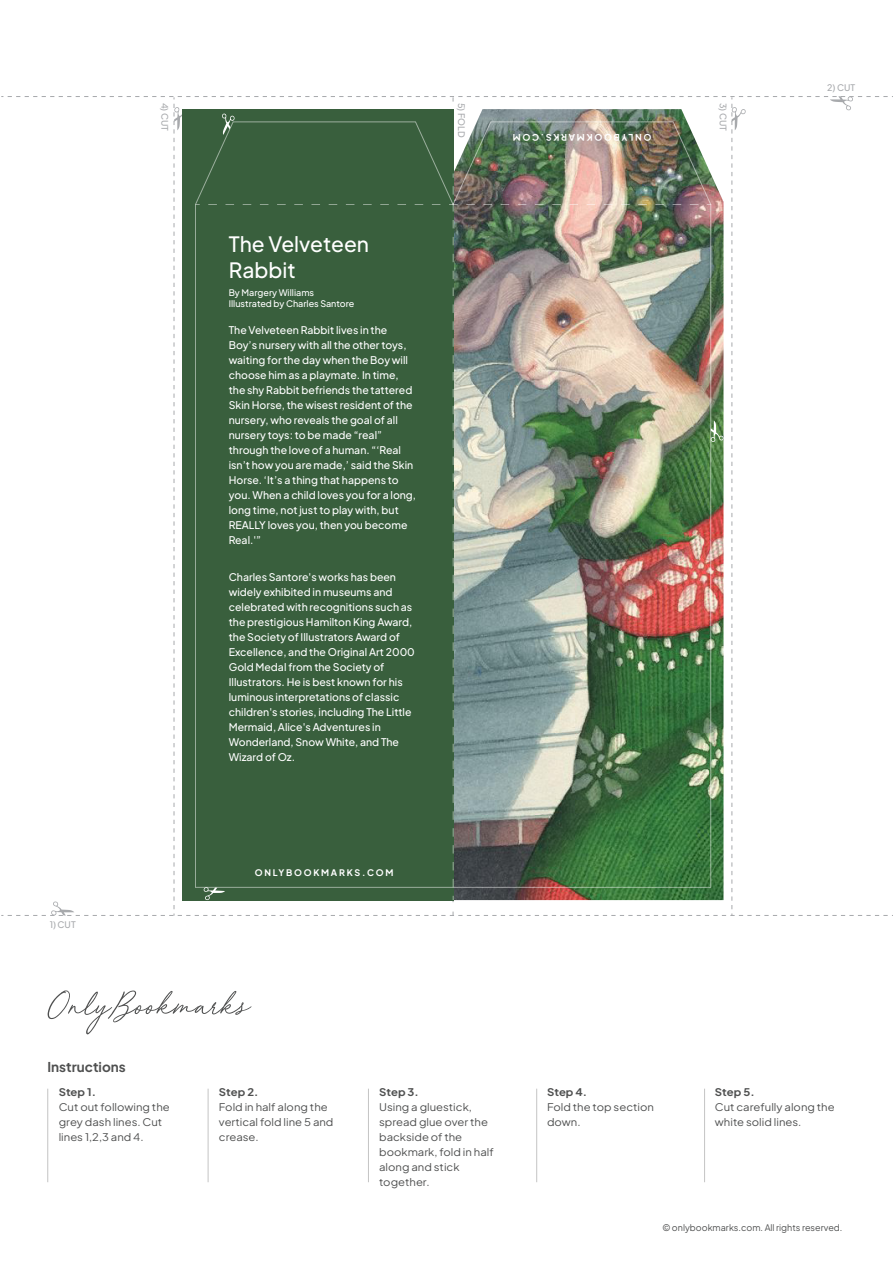
<style>
.page{position:relative;width:893px;height:1263px;background:#fff}
.page>*{position:absolute;margin:0;border:0;box-sizing:border-box;transform-origin:0 0}
.t1{font:500 21px/25.2px "Plus Jakarta Sans";color:#fff}
.t2{font:700 13.5px "Plus Jakarta Sans";color:#4f5050}
.t3{font:500 10.5px/15px "Plus Jakarta Sans";color:#fff}
.t4{font:10.5px/15px "Plus Jakarta Sans";color:#4f5050;scale:1.08 1}
.t5{font:700 10.5px "Plus Jakarta Sans";color:#4f5050;scale:1.08 1}
.t6{font:500 9px/10.8px "Plus Jakarta Sans";color:#fff}
.t7{font:9px "Plus Jakarta Sans";color:#4f5050}
.t8{font:700 9px "Plus Jakarta Sans";letter-spacing:.19em;color:#fff}
.t9{font:500 9px "Plus Jakarta Sans";color:#a7a9ac}
</style>
<div class="page">
<hr style="left:47px;top:1089px;width:1px;height:93px;background:#c4c4c4">
<hr style="left:208px;top:1089px;width:1px;height:93px;background:#c4c4c4">
<hr style="left:368px;top:1089px;width:1px;height:93px;background:#c4c4c4">
<hr style="left:536px;top:1089px;width:1px;height:93px;background:#c4c4c4">
<hr style="left:704px;top:1089px;width:1px;height:93px;background:#c4c4c4">
<svg style="left:48px;top:990px;width:204px;height:44px"></svg>
<img style="left:1px;top:96px;width:892px;height:820px">
<p class="t9" style="left:50px;top:917px;width:27px">1) CUT</p>
<p class="t9" style="left:173px;top:103px;width:30px;rotate:90deg">4) CUT</p>
<p class="t9" style="left:469px;top:103px;width:36px;rotate:90deg">5) FOLD</p>
<p class="t9" style="left:731px;top:103px;width:30px;rotate:90deg">3) CUT</p>
<p class="t8" style="left:651px;top:146px;width:140px;rotate:-180deg">ONLYBOOKMARKS.COM</p>
<h1 class="t1" style="left:229px;top:230px;width:142px">The Velveteen<br>Rabbit</h1>
<p class="t6" style="left:229px;top:286px;width:127px">By Margery Williams<br>Illustrated by Charles Santore</p>
<p class="t3" style="left:229px;top:321px;width:189px">The Velveteen Rabbit lives in the Boy’s nursery with all the other toys, waiting for the day when the Boy will choose him as a playmate. In time, the shy Rabbit befriends the tattered Skin Horse, the wisest resident of the nursery, who reveals the goal of all nursery toys: to be made “real” through the love of a human. “‘Real isn’t how you are made,’ said the Skin Horse. ‘It’s a thing that happens to you. When a child loves you for a long, long time, not just to play with, but REALLY loves you, then you become Real.'”</p>
<p class="t3" style="left:229px;top:569px;width:188px">Charles Santore's works has been widely exhibited in museums and celebrated with recognitions such as the prestigious Hamilton King Award, the Society of Illustrators Award of Excellence, and the Original Art 2000<br>Gold Medal from the Society of Illustrators. He is best known for his luminous interpretations of classic children's stories, including The Little Mermaid, Alice's Adventures in Wonderland, Snow White, and The Wizard of Oz.</p>
<p class="t8" style="left:255px;top:864px;width:140px">ONLYBOOKMARKS.COM</p>
<p class="t2" style="left:47px;top:1054px;width:80px">Instructions</p>
<p class="t9" style="left:827px;top:80px;width:29px">2) CUT</p>
<p class="t5" style="left:59px;top:1083px;width:36px">Step 1.</p>
<p class="t4" style="left:59px;top:1099px;width:104px">Cut out following the grey dash lines. Cut lines 1,2,3 and 4.</p>
<p class="t5" style="left:219px;top:1083px;width:38px">Step 2.</p>
<p class="t4" style="left:219px;top:1099px;width:108px">Fold in half along the vertical fold line 5 and crease.</p>
<p class="t5" style="left:379px;top:1083px;width:38px">Step 3.</p>
<p class="t4" style="left:379px;top:1099px;width:108px">Using a gluestick, spread glue over the backside of the bookmark, fold in half along and stick together.</p>
<p class="t5" style="left:547px;top:1083px;width:39px">Step 4.</p>
<p class="t4" style="left:547px;top:1099px;width:100px">Fold the top section down.</p>
<p class="t5" style="left:715px;top:1083px;width:38px">Step 5.</p>
<p class="t4" style="left:715px;top:1099px;width:112px">Cut carefully along the white solid lines.</p>
<p class="t7" style="left:662px;top:1220px;width:182px">© onlybookmarks.com. All rights reserved.</p>
</div>
